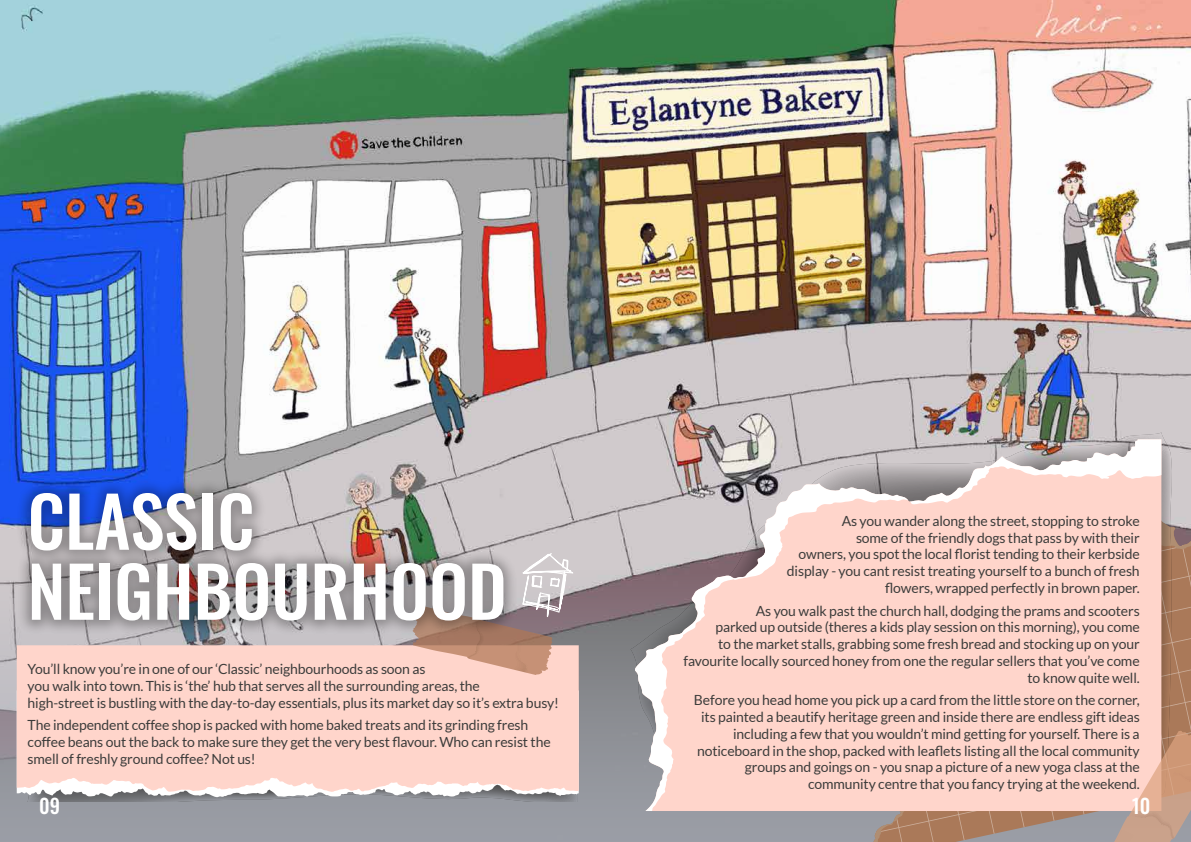
<style>
.page{position:relative;width:1191px;height:842px;background:#fff}
.page>*{position:absolute;margin:0;border:0;box-sizing:border-box;transform-origin:0 0}
.t1{font:500 69.3px/70px "Oswald";color:#fff}
.t2{font:500 20px "Oswald";color:#fff}
.t3{font:14px/16.8px "Lato";letter-spacing:-.01em;color:#3c3c3b;text-align:right}
</style>
<div class="page">
<img style="left:0;top:0;width:1191px;height:570px">
<svg style="left:0;top:570px;width:871px;height:272px;background:#9a9aa1"></svg>
<svg style="left:871px;top:514px;width:320px;height:328px;background:#a7846f"></svg>
<svg style="left:630px;top:432px;width:541px;height:366px;background:#af9f97"></svg>
<svg style="left:634px;top:439px;width:527px;height:372px;background:#f5d0c7"></svg>
<svg style="left:634px;top:483px;width:274px;height:328px;background:#eacac4"></svg>
<svg style="left:910px;top:439px;width:251px;height:66px"></svg>
<svg style="left:1091px;top:731px;width:100px;height:111px;background:#ddb6a6"></svg>
<svg style="left:26px;top:797px;width:553px;height:5px;background:#888a90"></svg>
<svg style="left:17px;top:792px;width:562px;height:5px"></svg>
<div style="left:17px;top:645px;width:562px;height:147px;background:#ffd5cb"></div>
<svg style="left:412px;top:553px;width:161px;height:122px;background:#c8aaa1"></svg>
<div style="left:16px;top:478px;width:502px;height:158px;background:#000;opacity:.3"></div>
<h1 class="t1" style="left:28px;top:480px;width:480px">CLASSIC<br>NEIGHBOURHOOD</h1>
<p class="t3" style="left:28px;top:661px;width:533px;text-align:left">You’ll know you’re in one of our ‘Classic’ neighbourhoods as soon as<br>you walk into town. This is ‘the’ hub that serves all the surrounding areas, the<br>high-street is bustling with the day-to-day essentials, plus its market day so it’s extra busy!</p>
<p class="t3" style="left:28px;top:717px;width:524px;text-align:left">The independent coffee shop is packed with home baked treats and its grinding fresh coffee beans out the back to make sure they get the very best flavour. Who can resist the smell of freshly ground coffee? Not us!</p>
<p class="t3" style="left:787px;top:512px;width:354px">As you wander along the street, stopping to stroke<br>some of the friendly dogs that pass by with their<br>owners, you spot the local florist tending to their kerbside display - you cant resist treating yourself to a bunch of fresh flowers, wrapped perfectly in brown paper.</p>
<p class="t3" style="left:683px;top:602px;width:458px">As you walk past the church hall, dodging the prams and scooters<br>parked up outside (theres a kids play session on this morning), you come<br>to the market stalls, grabbing some fresh bread and stocking up on your favourite locally sourced honey from one the regular sellers that you’ve come to know quite well.</p>
<p class="t3" style="left:694px;top:692px;width:447px">Before you head home you pick up a card from the little store on the corner, its painted a beautify heritage green and inside there are endless gift ideas including a few that you wouldn’t mind getting for yourself. There is a noticeboard in the shop, packed with leaflets listing all the local community groups and goings on - you snap a picture of a new yoga class at the community centre that you fancy trying at the weekend.</p>
<h2 class="t2" style="left:39px;top:788px;width:22px">09</h2>
<h2 class="t2" style="left:1132px;top:788px;width:20px">10</h2>
</div>
